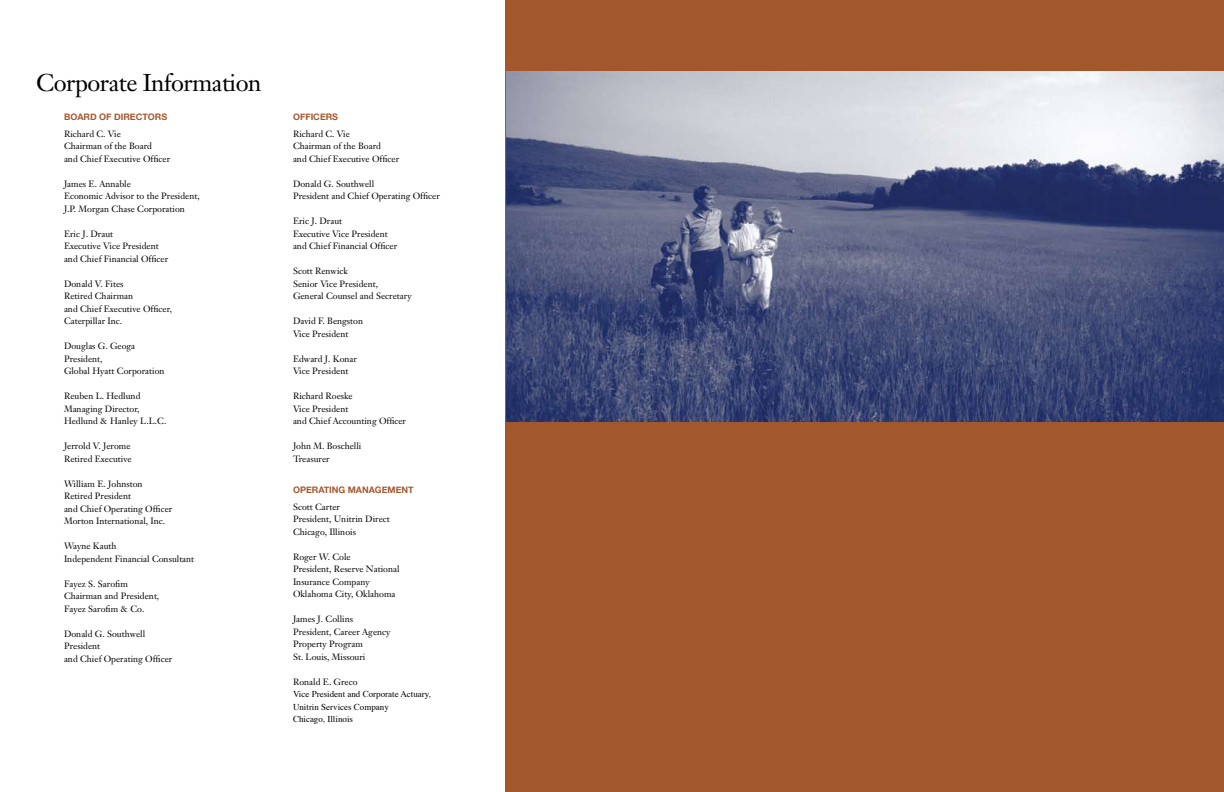
<style>
.page{position:relative;width:1224px;height:792px;background:#fff}
.page>*{position:absolute;margin:0;border:0;box-sizing:border-box;transform-origin:0 0}
.t1{font:24px "Janson Text";letter-spacing:-.02em;color:#000}
.t2{font:9px/12.5px "Janson Text";color:#000}
.t3{font:9px/12.5px "Times";color:#000}
.t4{font:700 9px "Helvetica Neue";color:#a4582e}
</style>
<div class="page">
<div style="left:505px;top:0;width:719px;height:792px;background:#a3572d"></div>
<img style="left:506px;top:71px;width:718px;height:351px">
<h1 class="t1" style="left:36px;top:67px;width:227px">Corporate Information</h1>
<p class="t4" style="left:64px;top:111px;width:105px">BOARD OF DIRECTORS</p>
<p class="t2" style="left:64px;top:127px;width:108px">Richard C. Vie<br>Chairman of the Board<br>and Chief Executive Officer</p>
<p class="t2" style="left:64px;top:177px;width:137px">James E. Annable<br>Economic Advisor to the President,<br>J.P. Morgan Chase Corporation</p>
<p class="t2" style="left:64px;top:227px;width:106px">Eric J. Draut<br>Executive Vice President and Chief Financial Officer</p>
<p class="t2" style="left:64px;top:277px;width:110px">Donald V. Fites<br>Retired Chairman<br>and Chief Executive Officer,<br>Caterpillar Inc.</p>
<p class="t2" style="left:64px;top:340px;width:102px">Douglas G. Geoga<br>President,<br>Global Hyatt Corporation</p>
<p class="t2" style="left:64px;top:390px;width:104px">Reuben L. Hedlund<br>Managing Director,<br>Hedlund &amp; Hanley L.L.C.</p>
<p class="t2" style="left:64px;top:440px;width:69px">Jerrold V. Jerome<br>Retired Executive</p>
<p class="t2" style="left:64px;top:477px;width:110px">William E. Johnston<br>Retired President<br>and Chief Operating Officer<br>Morton International, Inc.</p>
<p class="t2" style="left:64px;top:540px;width:132px">Wayne Kauth<br>Independent Financial Consultant</p>
<p class="t2" style="left:64px;top:577px;width:97px">Fayez S. Sarofim<br>Chairman and President,<br>Fayez Sarofim &amp; Co.</p>
<p class="t2" style="left:64px;top:627px;width:110px">Donald G. Southwell<br>President<br>and Chief Operating Officer</p>
<p class="t4" style="left:293px;top:111px;width:47px">OFFICERS</p>
<p class="t2" style="left:293px;top:127px;width:108px">Richard C. Vie<br>Chairman of the Board<br>and Chief Executive Officer</p>
<p class="t2" style="left:293px;top:177px;width:148px">Donald G. Southwell<br>President and Chief Operating Officer</p>
<p class="t2" style="left:293px;top:215px;width:106px">Eric J. Draut<br>Executive Vice President and Chief Financial Officer</p>
<p class="t2" style="left:293px;top:265px;width:120px">Scott Renwick<br>Senior Vice President,<br>General Counsel and Secretary</p>
<p class="t2" style="left:293px;top:315px;width:72px">David F. Bengston<br>Vice President</p>
<p class="t2" style="left:293px;top:352px;width:66px">Edward J. Konar<br>Vice President</p>
<p class="t2" style="left:293px;top:390px;width:115px">Richard Roeske<br>Vice President<br>and Chief Accounting Officer</p>
<p class="t2" style="left:293px;top:440px;width:70px">John M. Boschelli<br>Treasurer</p>
<p class="t4" style="left:293px;top:484px;width:122px">OPERATING MANAGEMENT</p>
<p class="t2" style="left:293px;top:500px;width:98px">Scott Carter<br>President, Unitrin Direct<br>Chicago, Illinois</p>
<p class="t2" style="left:293px;top:550px;width:108px">Roger W. Cole<br>President, Reserve National<br>Insurance Company<br>Oklahoma City, Oklahoma</p>
<p class="t2" style="left:293px;top:613px;width:99px">James J. Collins<br>President, Career Agency<br>Property Program<br>St. Louis, Missouri</p>
<p class="t2" style="left:293px;top:675px;width:66px">Ronald E. Greco</p>
<p class="t3" style="left:293px;top:687px;width:140px">Vice President and Corporate Actuary,<br>Unitrin Services Company<br>Chicago, Illinois</p>
</div>
